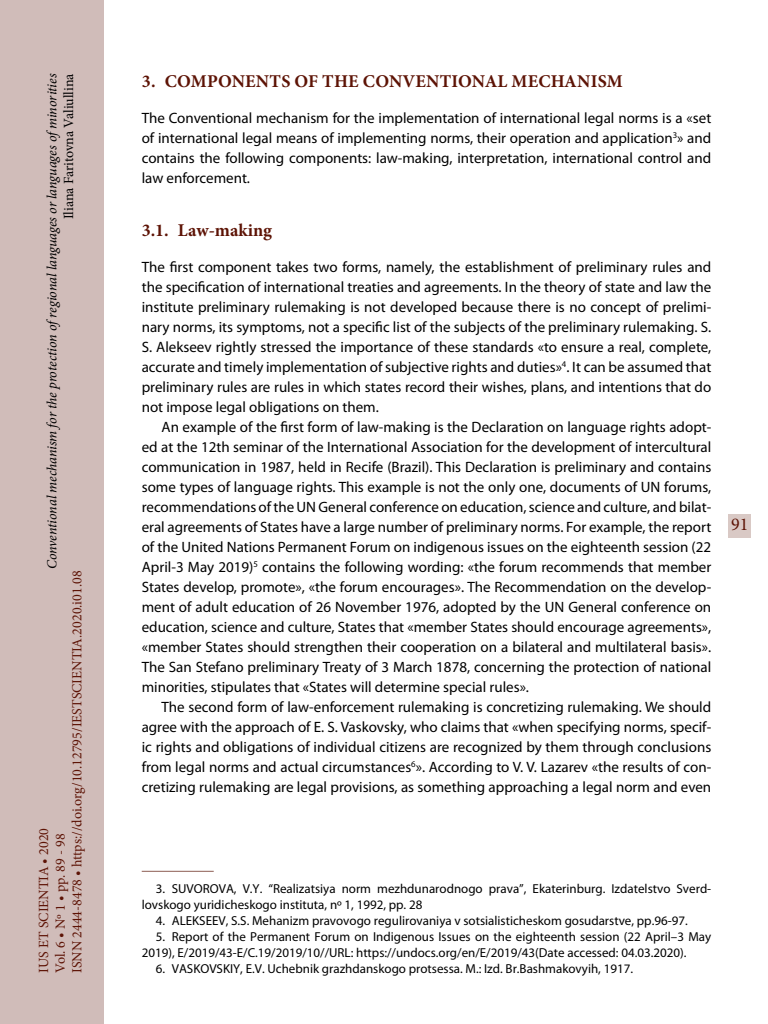
<style>
.page{position:relative;width:768px;height:1024px;background:#fff}
.page>*{position:absolute;margin:0;border:0;box-sizing:border-box;transform-origin:0 0}
._40_Enunciado{font:700 18px "Minion Pro";letter-spacing:.01em;color:#5d1305}
._41_Enunciado_1_1{font:700 18px "Minion Pro";color:#5d1305}
.t1{font:18px "Minion Pro";color:#5d1305}
._00_bsc_INGL{font:15px/20px "Myriad Pro";color:#000;text-align:justify}
._00_bsc_Ingl_Sin{font:15px/20px "Myriad Pro";color:#000;text-align:justify}
.t2{font:14px/16.8px "Minion Pro";color:#5d1305}
.t3{font:italic 14px "Minion Pro";letter-spacing:-.01em;color:#000}
.t4{font:14px "Minion Pro";letter-spacing:-.005em;color:#000}
.zz_notas_INGL{font:13px/16px "Myriad Pro";color:#000}
</style>
<div class="page">
<hr style="left:142px;top:871px;width:72px;height:1px;background:#8c5c52">
<div style="left:0;top:0;width:103px;height:1024px;background:#d0bcb9"></div>
<div style="left:728px;top:514px;width:23px;height:24px;background:#d9c9c5"></div>
<p class="t3" style="left:42px;top:569px;width:497px;rotate:-90deg">Conventional mechanism for the protection ofregional languages or languages ofminorities</p>
<p class="t4" style="left:59px;top:219px;width:147px;rotate:-90deg">Iliana Faritovna Valiullina</p>
<p class="t2" style="left:35px;top:973px;width:404px;rotate:-90deg">IUS ET SCIENTIA • 2020<br>Vol. 6 • Nº 1 • pp. 89 - 98<br>ISNN 2444-8478 • https://doi.org/10.12795/IESTSCIENTIA.2020.i01.08</p>
<p class="_40_Enunciado" style="left:142px;top:68px;width:482px">3. COMPONENTS OF THE CONVENTIONAL MECHANISM</p>
<p class="_00_bsc_Ingl_Sin" style="left:142px;top:108px;width:571px">The Conventional mechanism for the implementation of international legal norms is a «set of international legal means of implementing norms, their operation and application<sup>3</sup>» and contains the following components: law-making, interpretation, international control and law enforcement.</p>
<p class="_41_Enunciado_1_1" style="left:142px;top:218px;width:132px">3.1. Law-making</p>
<p class="_00_bsc_Ingl_Sin" style="left:142px;top:257px;width:571px">The first component takes two forms, namely, the establishment of preliminary rules and the specification of international treaties and agreements. In the theory of state and law the institute preliminary rulemaking is not developed because there is no concept of prelimi&shy;nary norms, its symptoms, not a specific list of the subjects of the preliminary rulemaking. S.<br>S. Alekseev rightly stressed the importance of these standards «to ensure a real, complete, accurate and timely implementation of subjective rights and duties»<sup>4</sup>. It can be assumed that preliminary rules are rules in which states record their wishes, plans, and intentions that do not impose legal obligations on them.</p>
<p class="_00_bsc_INGL" style="left:142px;top:417px;width:571px;text-indent:20px">An example of the first form of law-making is the Declaration on language rights adopt&shy;ed at the 12th seminar of the International Association for the development of intercultural communication in 1987, held in Recife (Brazil). This Declaration is preliminary and contains some types of language rights. This example is not the only one, documents of UN forums, recommendations of the UN General conference on education, science and culture, and bilat&shy;eral agreements of States have a large number of preliminary norms. For example, the report of the United Nations Permanent Forum on indigenous issues on the eighteenth session (22<br>April-3 May 2019)<sup>5</sup> contains the following wording: «the forum recommends that member States develop, promote», «the forum encourages». The Recommendation on the develop&shy;ment of adult education of 26 November 1976, adopted by the UN General conference on education, science and culture, States that «member States should encourage agreements», «member States should strengthen their cooperation on a bilateral and multilateral basis».<br>The San Stefano preliminary Treaty of 3 March 1878, concerning the protection of national minorities, stipulates that «States will determine special rules».</p>
<p class="_00_bsc_INGL" style="left:142px;top:697px;width:571px;text-indent:20px">The second form of law-enforcement rulemaking is concretizing rulemaking. We should agree with the approach of E. S. Vaskovsky, who claims that «when specifying norms, specif&shy;ic rights and obligations of individual citizens are recognized by them through conclusions from legal norms and actual circumstances<sup>6</sup>». According to V. V. Lazarev «the results of con&shy;cretizing rulemaking are legal provisions, as something approaching a legal norm and even</p>
<p class="t1" style="left:731px;top:512px;width:19px">91</p>
<p class="zz_notas_INGL" style="left:142px;top:880px;width:571px;text-indent:14px">3. SUVOROVA, V.Y. “Realizatsiya norm mezhdunarodnogo prava”, Ekaterinburg. Izdatelstvo Sverd&shy;lovskogo yuridicheskogo instituta, nº 1, 1992, pp. 28</p>
<p class="zz_notas_INGL" style="left:156px;top:912px;width:533px">4. ALEKSEEV, S.S. Mehanizm pravovogo regulirovaniya v sotsialisticheskom gosudarstve, pp.96-97.</p>
<p class="zz_notas_INGL" style="left:142px;top:928px;width:571px;text-indent:14px">5. Report of the Permanent Forum on Indigenous Issues on the eighteenth session (22 April–3 May<br>2019), E/2019/43-E/C.19/2019/10//URL: https://undocs.org/en/E/2019/43(Date accessed: 04.03.2020).</p>
<p class="zz_notas_INGL" style="left:156px;top:960px;width:479px">6. VASKOVSKIY, E.V. Uchebnik grazhdanskogo protsessa. M.: Izd. Br.Bashmakovyih, 1917.</p>
</div>
